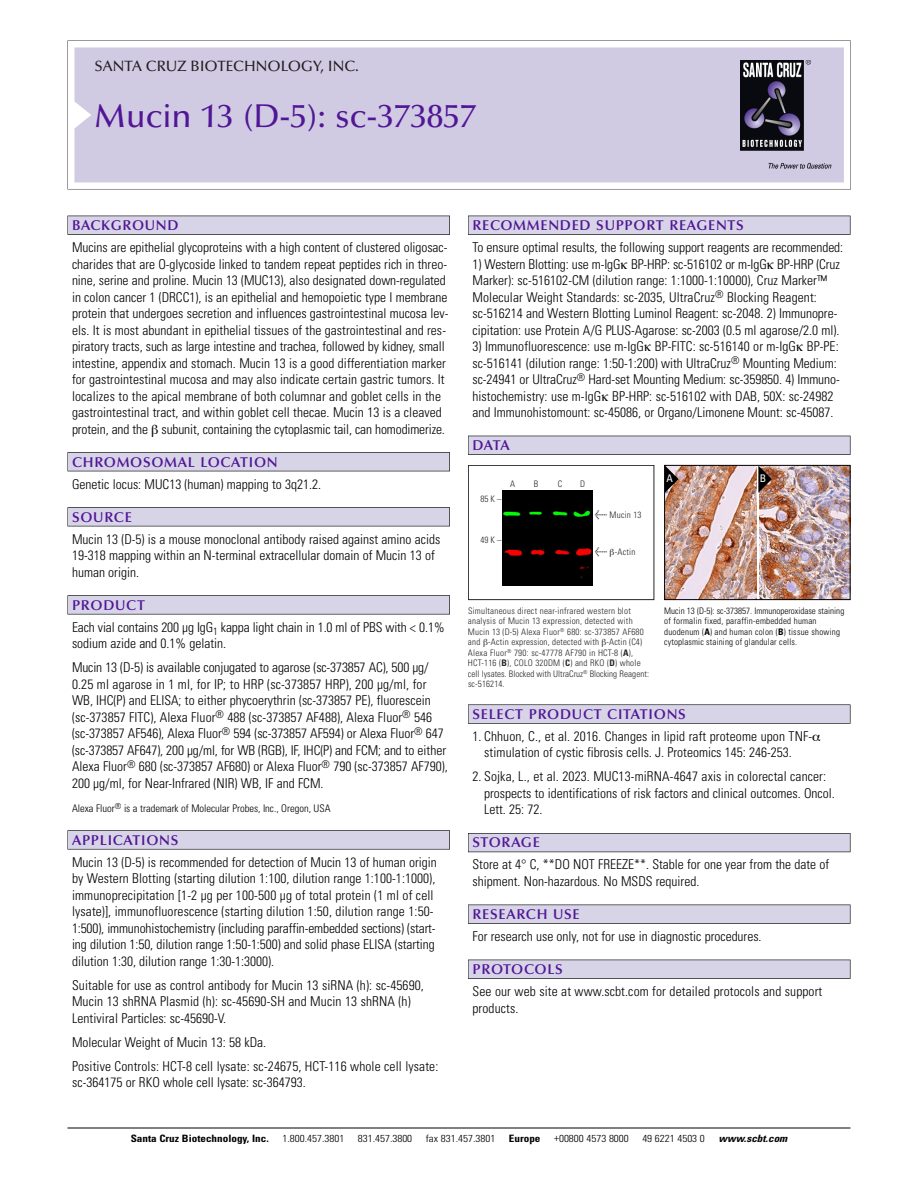
<style>
.page{position:relative;width:918px;height:1188px;background:#fff}
.page>*{position:absolute;margin:0;border:0;box-sizing:border-box;transform-origin:0 0}
.t1{font:500 33px "Optima";color:#511695}
.t2{font:500 15px "Optima";color:#231f20}
.t3{font:600 14.25px "Optima";letter-spacing:.05em;color:#511695}
.t4{font:300 condensed 13.5px/16.5px "Univers";color:#000}
.t5{font:300 condensed 10.5px "Univers";color:#000}
.t6{font:condensed 10.5px "Univers";color:#fff}
.t7{font:300 condensed 10.2px "Univers";color:#000;scale:1.1 1}
.t8{font:700 condensed 10.2px "Univers";color:#000;scale:1.1 1}
.t9{font:italic 700 condensed 10.2px "Univers";color:#000;scale:1.1 1}
.t10{font:300 condensed 9px/10.5px "Univers";letter-spacing:.025em;color:#272627}
.t11{font:300 condensed 9px/10.5px "Univers";letter-spacing:.02em;color:#000}
.s1{font-family:"Meta Plus";font-weight:400;font-stretch:normal;font-size:10.5px}
.s2{font-weight:700}
</style>
<div class="page">
<svg style="left:68px;top:40px;width:783px;height:149px"></svg>
<div style="left:74px;top:47px;width:770px;height:135px;background:#d1cae3"></div>
<img style="left:741px;top:60px;width:90px;height:108px">
<div style="left:68px;top:216px;width:382px;height:19px;background:#535256"></div>
<div style="left:68px;top:216px;width:381px;height:18px;background:#d7d4e8"></div>
<div style="left:68px;top:452px;width:382px;height:19px;background:#515155"></div>
<div style="left:68px;top:453px;width:381px;height:18px;background:#d7d4e8"></div>
<div style="left:68px;top:507px;width:382px;height:19px;background:#545357"></div>
<div style="left:68px;top:508px;width:381px;height:18px;background:#d7d4e8"></div>
<div style="left:68px;top:595px;width:382px;height:19px;background:#575659"></div>
<div style="left:68px;top:596px;width:381px;height:18px;background:#d7d4e8"></div>
<svg style="left:68px;top:830px;width:382px;height:20px"></svg>
<div style="left:68px;top:831px;width:381px;height:18px;background:#d7d4e8"></div>
<div style="left:468px;top:216px;width:382px;height:19px;background:#535256"></div>
<div style="left:468px;top:216px;width:382px;height:18px;background:#d7d4e8"></div>
<div style="left:468px;top:436px;width:382px;height:19px;background:#525156"></div>
<div style="left:468px;top:436px;width:382px;height:18px;background:#d7d4e8"></div>
<svg style="left:468px;top:704px;width:382px;height:20px"></svg>
<div style="left:468px;top:705px;width:382px;height:18px;background:#d7d4e8"></div>
<div style="left:468px;top:833px;width:382px;height:19px;background:#55545b"></div>
<div style="left:468px;top:834px;width:382px;height:18px;background:#d7d4e8"></div>
<div style="left:468px;top:905px;width:382px;height:19px;background:#545457"></div>
<div style="left:468px;top:905px;width:382px;height:18px;background:#d7d4e8"></div>
<div style="left:468px;top:960px;width:382px;height:19px;background:#535256"></div>
<div style="left:468px;top:960px;width:382px;height:18px;background:#d7d4e8"></div>
<hr style="left:68px;top:1128px;width:782px;height:1px;background:#000">
<img style="left:759px;top:467px;width:89px;height:131px">
<img style="left:666px;top:467px;width:90px;height:131px">
<div style="left:664px;top:465px;width:186px;height:135px;border:1px solid #000"></div>
<svg style="left:758px;top:466px;width:14px;height:27px"></svg>
<svg style="left:665px;top:466px;width:13px;height:27px"></svg>
<div style="left:468px;top:465px;width:186px;height:135px;border:1px solid #272627"></div>
<img style="left:503px;top:490px;width:90px;height:95px">
<p class="t2" style="left:94px;top:60px;width:266px">SANTA CRUZ BIOTECHNOLOGY, INC.</p>
<p class="t1" style="left:94px;top:102px;width:383px">Mucin 13 (D-5): sc-373857</p>
<p class="t3" style="left:72px;top:219px;width:108px">BACKGROUND</p>
<p class="t4" style="left:72px;top:240px;width:378px">Mucins are epithelial glycoproteins with a high content of clustered oligosac&shy;charides that are O-glycoside linked to tandem repeat peptides rich in threo&shy;nine, serine and proline. Mucin 13 (MUC13), also designated down-regulated in colon cancer 1 (DRCC1), is an epithelial and hemopoietic type I membrane protein that undergoes secretion and influences gastrointestinal mucosa lev&shy;els. It is most abundant in epithelial tissues of the gastrointestinal and res&shy;piratory tracts, such as large intestine and trachea, followed by kidney, small intestine, appendix and stomach. Mucin 13 is a good differentiation marker for gastrointestinal mucosa and may also indicate certain gastric tumors. It localizes to the apical membrane of both columnar and goblet cells in the gastrointestinal tract, and within goblet cell thecae. Mucin 13 is a cleaved protein, and the subunit, containing the cytoplasmic tail, can homodimerize.</p>
<p class="t3" style="left:72px;top:456px;width:207px">CHROMOSOMAL LOCATION</p>
<p class="t4" style="left:72px;top:477px;width:251px">Genetic locus: MUC13 (human) mapping to 3q21.2.</p>
<p class="t3" style="left:72px;top:511px;width:61px">SOURCE</p>
<p class="t4" style="left:72px;top:532px;width:370px">Mucin 13 (D-5) is a mouse monoclonal antibody raised against amino acids<br>19-318 mapping within an N-terminal extracellular domain of Mucin 13 of human origin.</p>
<p class="t3" style="left:72px;top:599px;width:74px">PRODUCT</p>
<p class="t4" style="left:72px;top:620px;width:374px">Each vial contains 200 µg IgG<sub>1</sub> kappa light chain in 1.0 ml of PBS with &lt; 0.1% sodium azide and 0.1% gelatin.</p>
<p class="t4" style="left:72px;top:661px;width:377px">Mucin 13 (D-5) is available conjugated to agarose (sc-373857 AC), 500 µg/ 0.25 ml agarose in 1 ml, for IP; to HRP (sc-373857 HRP), 200 µg/ml, for WB, IHC(P) and ELISA; to either phycoerythrin (sc-373857 PE), fluorescein (sc-373857 FITC), Alexa Fluor<sup>®</sup> 488 (sc-373857 AF488), Alexa Fluor<sup>®</sup> 546 (sc-373857 AF546), Alexa Fluor<sup>®</sup> 594 (sc-373857 AF594) or Alexa Fluor<sup>®</sup> 647 (sc-373857 AF647), 200 µg/ml, for WB (RGB), IF, IHC(P) and FCM; and to either Alexa Fluor<sup>®</sup> 680 (sc-373857 AF680) or Alexa Fluor<sup>®</sup> 790 (sc-373857 AF790), 200 µg/ml, for Near-Infrared (NIR) WB, IF and FCM.</p>
<p class="t5" style="left:72px;top:804px;width:260px">Alexa Fluor<sup>®</sup> is a trademark of Molecular Probes, Inc., Oregon, USA</p>
<p class="t3" style="left:72px;top:834px;width:108px">APPLICATIONS</p>
<p class="t4" style="left:72px;top:855px;width:366px">Mucin 13 (D-5) is recommended for detection of Mucin 13 of human origin by Western Blotting (starting dilution 1:100, dilution range 1:100-1:1000), immunoprecipitation [1-2 µg per 100-500 µg of total protein (1 ml of cell lysate)], immunofluorescence (starting dilution 1:50, dilution range 1:50- 1:500), immunohistochemistry (including paraffin-embedded sections) (start&shy;ing dilution 1:50, dilution range 1:50-1:500) and solid phase ELISA (starting dilution 1:30, dilution range 1:30-1:3000).</p>
<p class="t4" style="left:72px;top:978px;width:353px">Suitable for use as control antibody for Mucin 13 siRNA (h): sc-45690,<br>Mucin 13 shRNA Plasmid (h): sc-45690-SH and Mucin 13 shRNA (h)<br>Lentiviral Particles: sc-45690-V.</p>
<p class="t4" style="left:72px;top:1035px;width:196px">Molecular Weight of Mucin 13: 58 kDa.</p>
<p class="t4" style="left:72px;top:1059px;width:368px">Positive Controls: HCT-8 cell lysate: sc-24675, HCT-116 whole cell lysate: sc-364175 or RKO whole cell lysate: sc-364793.</p>
<p class="t3" style="left:473px;top:219px;width:273px">RECOMMENDED SUPPORT REAGENTS</p>
<p class="t4" style="left:473px;top:240px;width:372px">To ensure optimal results, the following support reagents are recommended:</p>
<p class="t4" style="left:473px;top:257px;width:369px">1) Western Blotting: use m-IgG BP-HRP: sc-516102 or m-IgG BP-HRP (Cruz Marker): sc-516102-CM (dilution range: 1:1000-1:10000), Cruz Marker™ Molecular Weight Standards: sc-2035, UltraCruz<sup>®</sup> Blocking Reagent: sc-516214 and Western Blotting Luminol Reagent: sc-2048. 2) Immunopre&shy;cipitation: use Protein A/G PLUS-Agarose: sc-2003 (0.5 ml agarose/2.0 ml).</p>
<p class="t4" style="left:473px;top:339px;width:369px">3) Immunofluorescence: use m-IgG BP-FITC: sc-516140 or m-IgG BP-PE: sc-516141 (dilution range: 1:50-1:200) with UltraCruz<sup>®</sup> Mounting Medium: sc-24941 or UltraCruz<sup>®</sup> Hard-set Mounting Medium: sc-359850. 4) Immuno&shy;histochemistry: use m-IgG BP-HRP: sc-516102 with DAB, 50X: sc-24982 and Immunohistomount: sc-45086, or Organo/Limonene Mount: sc-45087.</p>
<p class="t3" style="left:473px;top:439px;width:39px">DATA</p>
<p class="t10" style="left:481px;top:494px;width:22px">85K–</p>
<p class="t10" style="left:481px;top:536px;width:22px">49K–</p>
<p class="t10" style="left:510px;top:479px;width:7px">A</p>
<p class="t10" style="left:534px;top:479px;width:6px">B</p>
<p class="t10" style="left:558px;top:479px;width:6px">C</p>
<p class="t10" style="left:580px;top:479px;width:7px">D</p>
<p class="t10" style="left:595px;top:510px;width:48px"><span class="s1">&lt;</span> Mucin 13</p>
<p class="t10" style="left:595px;top:548px;width:42px"><span class="s1">&lt;</span> -Actin</p>
<p class="t6" style="left:667px;top:474px;width:8px">A</p>
<p class="t6" style="left:760px;top:474px;width:8px">B</p>
<p class="t10" style="left:468px;top:606px;width:183px">Simultaneous direct near-infrared western blot analysis of Mucin 13 expression, detected with Mucin 13 (D-5) Alexa Fluor<sup>®</sup> 680: sc-373857 AF680 and -Actin expression, detected with -Actin (C4)<br>Alexa Fluor<sup>®</sup> 790: sc-47778 AF790 in HCT-8 (<span class="s2">A</span>), HCT-116 (<span class="s2">B</span>), COLO 320DM (<span class="s2">C</span>) and RKO (<span class="s2">D</span>) whole cell lysates. Blocked with UltraCruz<sup>®</sup> Blocking Reagent: sc-516214.</p>
<p class="t11" style="left:664px;top:606px;width:182px">Mucin 13 (D-5): sc-373857. Immunoperoxidase staining of formalin fixed, paraffin-embedded human duodenum (<span class="s2">A</span>) and human colon (<span class="s2">B</span>) tissue showing cytoplasmic staining of glandular cells.</p>
<p class="t3" style="left:473px;top:708px;width:215px">SELECT PRODUCT CITATIONS</p>
<p class="t4" style="left:484px;top:729px;width:330px;text-indent:-12px">1. Chhuon, C., et al. 2016. Changes in lipid raft proteome upon TNF&shy;stimulation of cystic fibrosis cells. J. Proteomics 145: 246-253.</p>
<p class="t4" style="left:484px;top:770px;width:352px;text-indent:-12px">2. Sojka, L., et al. 2023. MUC13-miRNA-4647 axis in colorectal cancer: prospects to identifications of risk factors and clinical outcomes. Oncol.<br>Lett. 25: 72.</p>
<p class="t3" style="left:473px;top:837px;width:69px">STORAGE</p>
<p class="t4" style="left:473px;top:858px;width:358px">Store at 4° C, **DO NOT FREEZE**. Stable for one year from the date of shipment. Non-hazardous. No MSDS required.</p>
<p class="t3" style="left:473px;top:908px;width:109px">RESEARCH USE</p>
<p class="t4" style="left:473px;top:929px;width:291px">For research use only, not for use in diagnostic procedures.</p>
<p class="t3" style="left:473px;top:963px;width:92px">PROTOCOLS</p>
<p class="t4" style="left:473px;top:984px;width:351px">See our web site at www.scbt.com for detailed protocols and support products.</p>
<p class="t8" style="left:131px;top:1135px;width:127px">Santa Cruz Biotechnology, Inc.</p>
<p class="t7" style="left:282px;top:1135px;width:58px">1.800.457.3801</p>
<p class="t7" style="left:358px;top:1135px;width:51px">831.457.3800</p>
<p class="t7" style="left:426px;top:1135px;width:65px">fax 831.457.3801</p>
<p class="t8" style="left:509px;top:1135px;width:30px">Europe</p>
<p class="t7" style="left:554px;top:1135px;width:69px">+00800 4573 8000</p>
<p class="t7" style="left:642px;top:1135px;width:58px">49 6221 4503 0</p>
<p class="t9" style="left:719px;top:1135px;width:66px">www.scbt.com</p>
</div>
